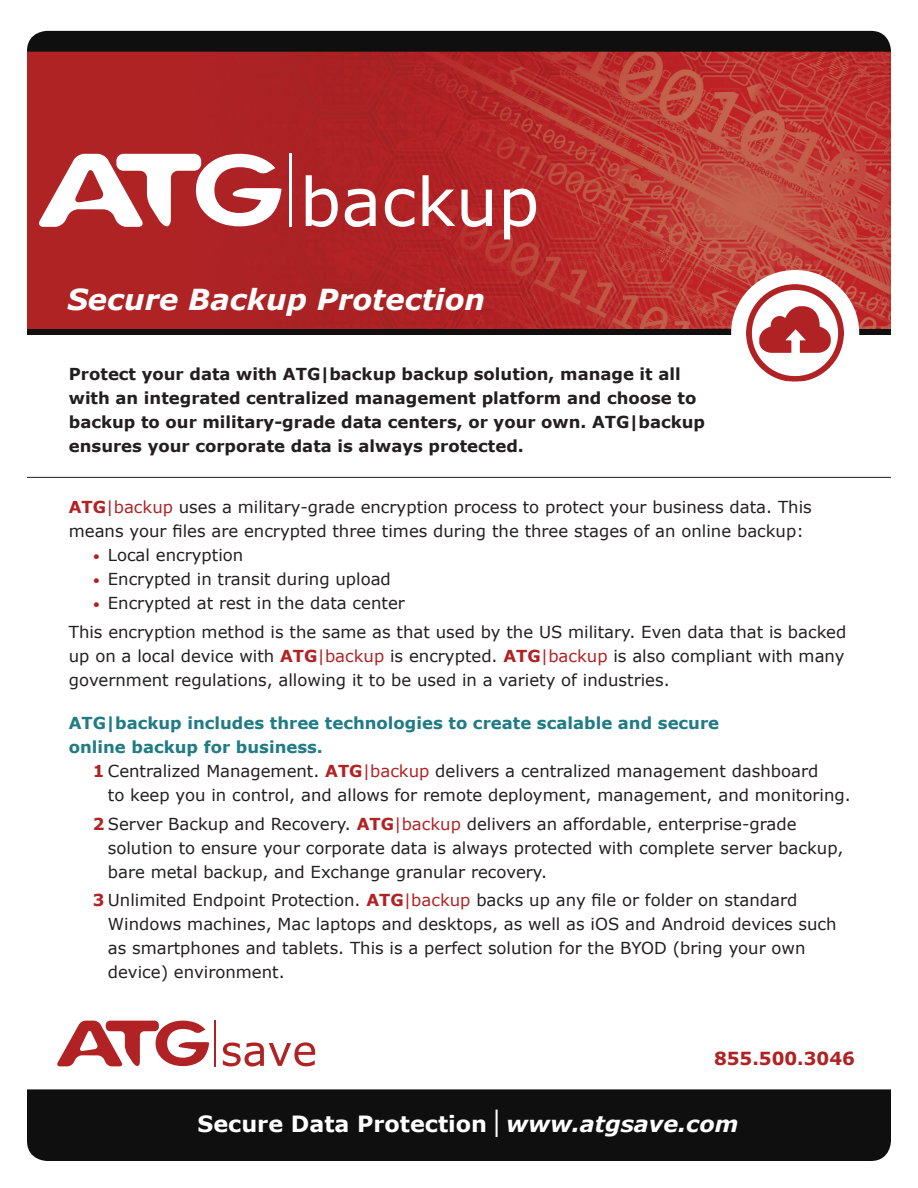
<style>
.page{position:relative;width:918px;height:1188px;background:#fff}
.page>*{position:absolute;margin:0;border:0;box-sizing:border-box;transform-origin:0 0}
.t1{font:italic 700 28.95px "Verdana";color:#fff}
.t2{font:700 22.35px "Verdana";color:#fff}
.t3{font:700 18px "Verdana";color:#b02223}
.t4{font:16.5px/24px "Verdana";color:#231f20}
.t5{font:700 16.5px "Verdana";color:#231f20}
.t6{font:700 16.5px "Verdana";color:#207b85}
.s1{font-weight:700;color:#b02223}
.s2{color:#b02223}
.s3{font-size:13.5px;color:#b02223}
.s4{font-weight:700;color:#207b85}
.s5{font-size:35.7px}
.s6{font-style:italic}
</style>
<div class="page">
<div style="left:27px;top:1089px;width:864px;height:72px;background:#0e0f0e"></div>
<img style="left:27px;top:52px;width:864px;height:277px">
<div style="left:27px;top:329px;width:864px;height:6px;background:#0e0f0e"></div>
<div style="left:27px;top:31px;width:864px;height:21px;background:#0e0f0e"></div>
<div style="left:731px;top:270px;width:128px;height:126px;background:#fff;border-radius:50%"></div>
<img style="left:746px;top:284px;width:99px;height:98px">
<hr style="left:27px;top:477px;width:864px;height:1px;background:#231f20">
<svg style="left:38px;top:154px;width:244px;height:73px"></svg>
<hr style="left:290px;top:153px;width:2px;height:74px;background:#fff">
<svg style="left:306px;top:175px;width:32px;height:52px"></svg>
<svg style="left:345px;top:189px;width:31px;height:38px"></svg>
<svg style="left:385px;top:189px;width:29px;height:38px"></svg>
<svg style="left:422px;top:175px;width:33px;height:51px"></svg>
<svg style="left:461px;top:190px;width:31px;height:37px"></svg>
<svg style="left:504px;top:189px;width:32px;height:50px"></svg>
<svg style="left:57px;top:1021px;width:152px;height:45px"></svg>
<hr style="left:214px;top:1020px;width:2px;height:46px;background:#b02223">
<svg style="left:223px;top:1042px;width:92px;height:24px"></svg>
<p class="t1" style="left:67px;top:281px;width:419px">Secure Backup Protection</p>
<p class="t5" style="left:69px;top:363px;width:613px">Protect your data with ATG|backup backup solution, manage it all</p>
<p class="t5" style="left:69px;top:387px;width:629px">with an integrated centralized management platform and choose to</p>
<p class="t5" style="left:69px;top:411px;width:638px">backup to our military-grade data centers, or your own. ATG|backup</p>
<p class="t5" style="left:69px;top:435px;width:456px">ensures your corporate data is always protected.</p>
<p class="t4" style="left:69px;top:495px;width:744px"><span class="s1">ATG</span><span class="s2">|backup</span> uses a military-grade encryption process to protect your business data. This means your files are encrypted three times during the three stages of an online backup:</p>
<p class="t4" style="left:93px;top:543px;width:152px"><span class="s3">•</span> Local encryption</p>
<p class="t4" style="left:93px;top:567px;width:300px"><span class="s3">•</span> Encrypted in transit during upload</p>
<p class="t4" style="left:93px;top:591px;width:314px"><span class="s3">•</span> Encrypted at rest in the data center</p>
<p class="t4" style="left:69px;top:619px;width:779px;text-align:justify">This encryption method is the same as that used by the US military. Even data that is backed up on a local device with <span class="s1">ATG</span><span class="s2">|backup</span> is encrypted. <span class="s1">ATG</span><span class="s2">|backup</span> is also compliant with many government regulations, allowing it to be used in a variety of industries.</p>
<p class="t6" style="left:69px;top:713px;width:652px">ATG|backup includes three technologies to create scalable and secure</p>
<p class="t4" style="left:93px;top:735px;width:727px;text-indent:-24px"><span class="s4">online backup for business.<br></span><span class="s1">1</span> Centralized Management. <span class="s1">ATG</span><span class="s2">|backup</span> delivers a centralized management dashboard</p>
<p class="t4" style="left:108px;top:783px;width:744px">to keep you in control, and allows for remote deployment, management, and monitoring.</p>
<p class="t4" style="left:108px;top:811px;width:737px;text-indent:-15px"><span class="s1">2</span> Server Backup and Recovery. <span class="s1">ATG</span><span class="s2">|backup</span> delivers an affordable, enterprise-grade solution to ensure your corporate data is always protected with complete server backup, bare metal backup, and Exchange granular recovery.</p>
<p class="t4" style="left:108px;top:888px;width:730px;text-indent:-15px"><span class="s1">3</span> Unlimited Endpoint Protection. <span class="s1">ATG</span><span class="s2">|backup</span> backs up any file or folder on standard<br>Windows machines, Mac laptops and desktops, as well as iOS and Android devices such as smartphones and tablets. This is a perfect solution for the BYOD (bring your own</p>
<p class="t4" style="left:108px;top:960px;width:178px">device) environment.</p>
<p class="t3" style="left:714px;top:1047px;width:142px">855.500.3046</p>
<p class="t2" style="left:198px;top:1109px;width:542px">Secure Data Protection <span class="s5">l</span> <span class="s6">www.atgsave.com</span></p>
</div>
